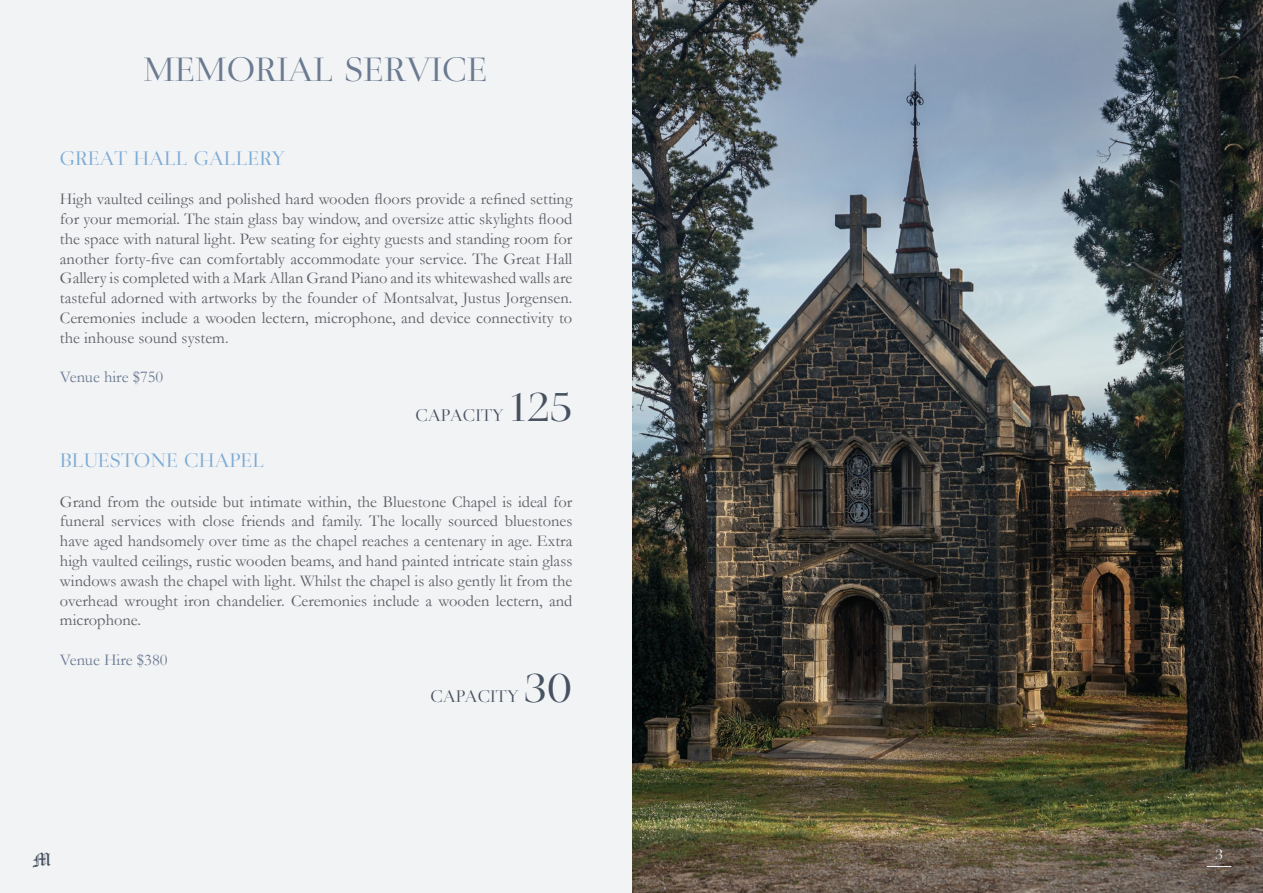
<style>
.page{position:relative;width:1263px;height:893px;background:#fff}
.page>*{position:absolute;margin:0;border:0;box-sizing:border-box;transform-origin:0 0}
.t1{font:45px "Medio";color:#475261}
.t2{font:36px "Medio";color:#6a7a91}
.t3{font:21px "Medio";color:#7baad4}
.t4{font:18px "Medio";color:#475261}
.t5{font:18px "Old English Text";color:#475261}
.t6{font:16.5px/19.8px "Garamond";color:#5d5f64;text-align:justify}
.t7{font:16.5px "Garamond";color:#6a7a91}
.t8{font:15px "Medio";color:#f2f3f5}
</style>
<div class="page">
<img style="left:632px;top:0;width:631px;height:893px">
<div style="left:0;top:0;width:632px;height:893px;background:#f2f3f5"></div>
<svg style="left:1207px;top:866px;width:24px;height:1px"></svg>
<h2 class="t2" style="left:144px;top:55px;width:346px">MEMORIAL SERVICE</h2>
<p class="t3" style="left:60px;top:149px;width:226px">GREAT HALL GALLERY</p>
<p class="t6" style="left:60px;top:189px;width:514px">High vaulted ceilings and polished hard wooden floors provide a refined setting for your memorial. The stain glass bay window, and oversize attic skylights flood the space with natural light. Pew seating for eighty guests and standing room for another forty-five can comfortably accommodate your service. The Great Hall Gallery is completed with a Mark Allan Grand Piano and its whitewashed walls are tasteful adorned with artworks by the founder of Montsalvat, Justus Jorgensen.<br>Ceremonies include a wooden lectern, microphone, and device connectivity to the inhouse sound system.</p>
<p class="t7" style="left:60px;top:366px;width:105px">Venue hire $750</p>
<p class="t4" style="left:416px;top:408px;width:90px">CAPACITY</p>
<h1 class="t1" style="left:509px;top:388px;width:65px">125</h1>
<p class="t3" style="left:60px;top:452px;width:206px">BLUESTONE CHAPEL</p>
<p class="t6" style="left:60px;top:491px;width:514px">Grand from the outside but intimate within, the Bluestone Chapel is ideal for funeral services with close friends and family. The locally sourced bluestones have aged handsomely over time as the chapel reaches a centenary in age. Extra high vaulted ceilings, rustic wooden beams, and hand painted intricate stain glass windows awash the chapel with light. Whilst the chapel is also gently lit from the overhead wrought iron chandelier. Ceremonies include a wooden lectern, and microphone.</p>
<p class="t7" style="left:60px;top:649px;width:109px">Venue Hire $380</p>
<h1 class="t1" style="left:524px;top:669px;width:50px">30</h1>
<p class="t4" style="left:430px;top:689px;width:90px">CAPACITY</p>
<p class="t5" style="left:33px;top:848px;width:20px">M</p>
<p class="t8" style="left:1215px;top:848px;width:9px">3</p>
</div>
